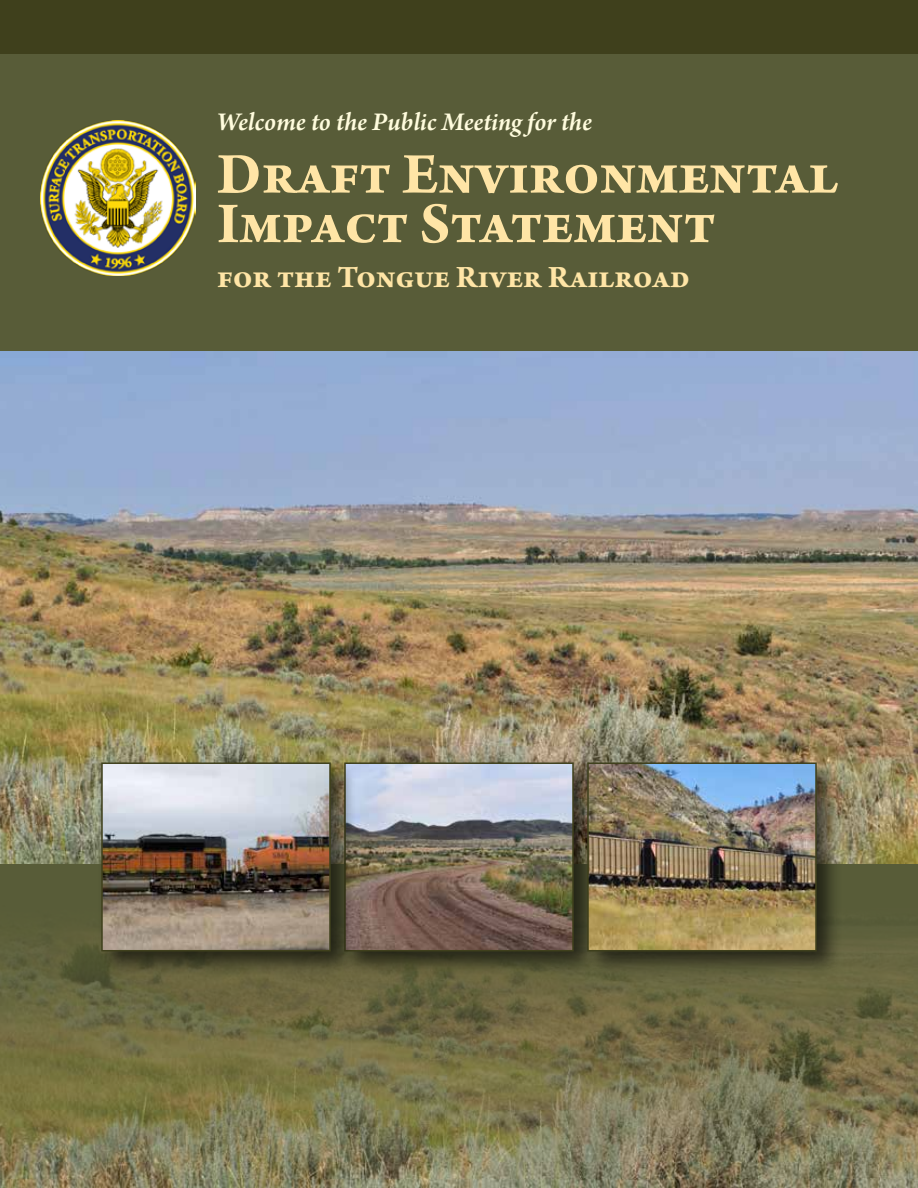
<style>
.page{position:relative;width:918px;height:1188px;background:#585c38}
.page>*{position:absolute;margin:0;border:0;box-sizing:border-box;transform-origin:0 0}
.t1{font:700 61.5px/49.5px "Arno Pro";color:#ffe5a6}
.t2{font:700 33px "Arno Pro";color:#ffe5a6}
.t3{font:italic 600 27px "Arno Pro";letter-spacing:-.005em;color:#fffcdd}
</style>
<div class="page">
<img style="left:0;top:933px;width:918px;height:255px">
<img style="left:0;top:351px;width:918px;height:513px">
<div style="left:0;top:0;width:918px;height:54px;background:#3f401c"></div>
<div style="left:339px;top:758px;width:260px;height:219px;background:#000;opacity:.6"></div>
<img style="left:356px;top:765px;width:215px;height:183px">
<div style="left:344px;top:762px;width:230px;height:189px;border:2px solid #3f401c"></div>
<div style="left:582px;top:758px;width:260px;height:219px;background:#000;opacity:.6"></div>
<img style="left:590px;top:765px;width:224px;height:183px">
<div style="left:587px;top:762px;width:230px;height:189px;border:2px solid #3f401c"></div>
<div style="left:96px;top:758px;width:260px;height:219px;background:#000;opacity:.6"></div>
<img style="left:104px;top:765px;width:224px;height:183px">
<div style="left:101px;top:762px;width:230px;height:189px;border:2px solid #3f401c"></div>
<img style="left:40px;top:121px;width:156px;height:155px">
<p class="t3" style="left:217px;top:106px;width:377px">Welcome to the Public Meeting for the</p>
<p class="t1" style="left:217px;top:152px;width:623px">Draft Environmental<br>Impact Statement</p>
<p class="t2" style="left:217px;top:258px;width:475px">for the Tongue River Railroad</p>
</div>
